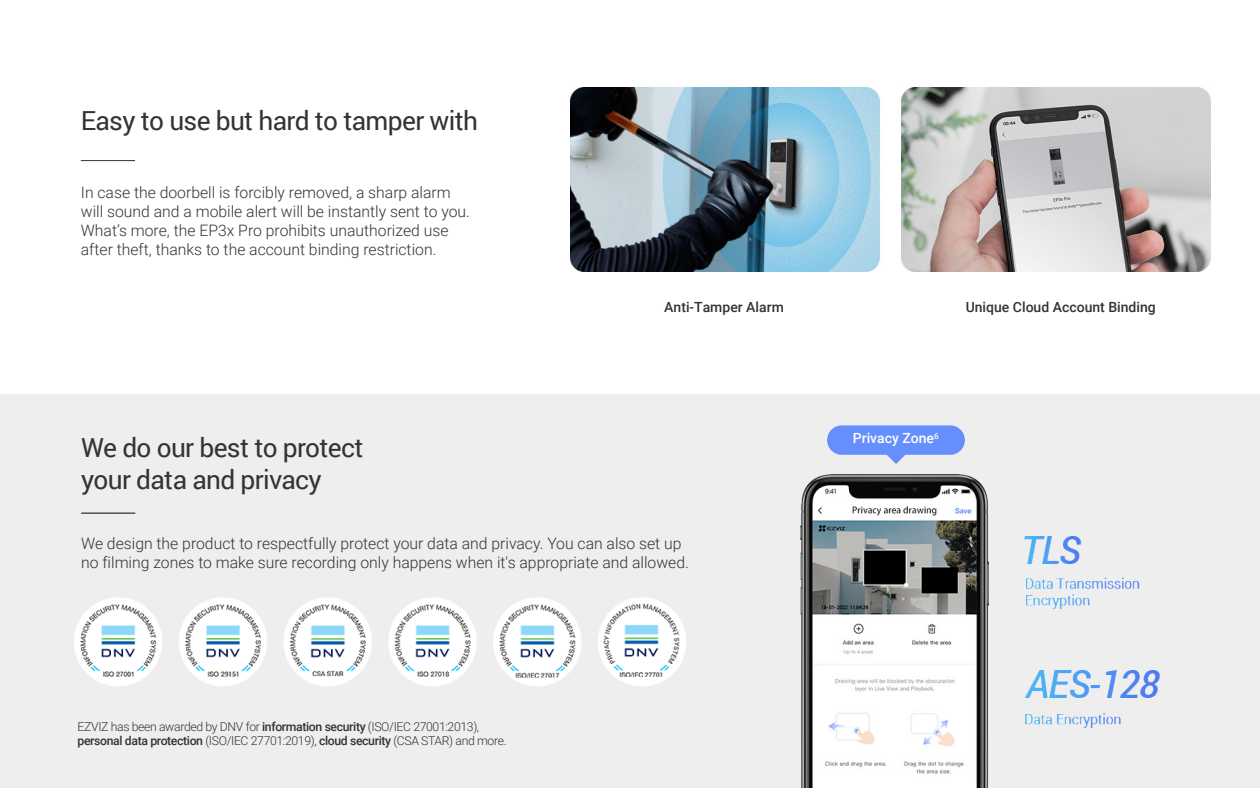
<style>
.page{position:relative;width:1260px;height:788px;background:#fff}
.page>*{position:absolute;margin:0;border:0;box-sizing:border-box;transform-origin:0 0}
.t1{font:26.25px/31.5px "Roboto";letter-spacing:-.025em;color:#333}
.t2{font:300 15.75px/18.9px "Roboto";color:#333}
.t3{font:500 14px "Roboto";color:#333}
.t4{font:500 14px "Roboto";color:#fff}
.t5{font:300 12.25px/14.7px "Roboto";letter-spacing:-.03em;color:#333}
.s1{font-weight:500}
</style>
<div class="page">
<hr style="left:81px;top:160px;width:54px;height:1px;background:#333">
<div style="left:0;top:394px;width:1260px;height:394px;background:#eee"></div>
<hr style="left:81px;top:512px;width:54px;height:1px;background:#050505">
<img style="left:570px;top:87px;width:640px;height:184px">
<img style="left:74px;top:597px;width:612px;height:89px">
<img style="left:1025px;top:536px;width:134px;height:191px">
<div style="left:827px;top:425px;width:138px;height:29px;background:#648ffc;border-radius:15px"></div>
<svg style="left:885px;top:454px;width:22px;height:10px"></svg>
<img style="left:800px;top:474px;width:188px;height:314px">
<h1 class="t1" style="left:81px;top:104px;width:399px">Easy to use but hard to tamper with</h1>
<p class="t2" style="left:81px;top:182px;width:391px">In case the doorbell is forcibly removed, a sharp alarm will sound and a mobile alert will be instantly sent to you.<br>What’s more, the EP3x Pro prohibits unauthorized use after theft, thanks to the account binding restriction.</p>
<h1 class="t1" style="left:81px;top:431px;width:284px">We do our best to protect your data and privacy</h1>
<p class="t3" style="left:664px;top:297px;width:121px">Anti-Tamper Alarm</p>
<p class="t3" style="left:966px;top:297px;width:192px">Unique Cloud Account Binding</p>
<p class="t4" style="left:853px;top:428px;width:87px">Privacy Zone<sup>6</sup></p>
<p class="t2" style="left:81px;top:533px;width:609px">We design the product to respectfully protect your data and privacy. You can also set up no filming zones to make sure recording only happens when it's appropriate and allowed.</p>
<p class="t5" style="left:78px;top:718px;width:431px">EZVIZ has been awarded by DNV for <span class="s1">information security</span> (ISO/IEC 27001:2013), <span class="s1">personal data protection</span> (ISO/IEC 27701:2019), <span class="s1">cloud security</span> (CSA STAR) and more.</p>
</div>
